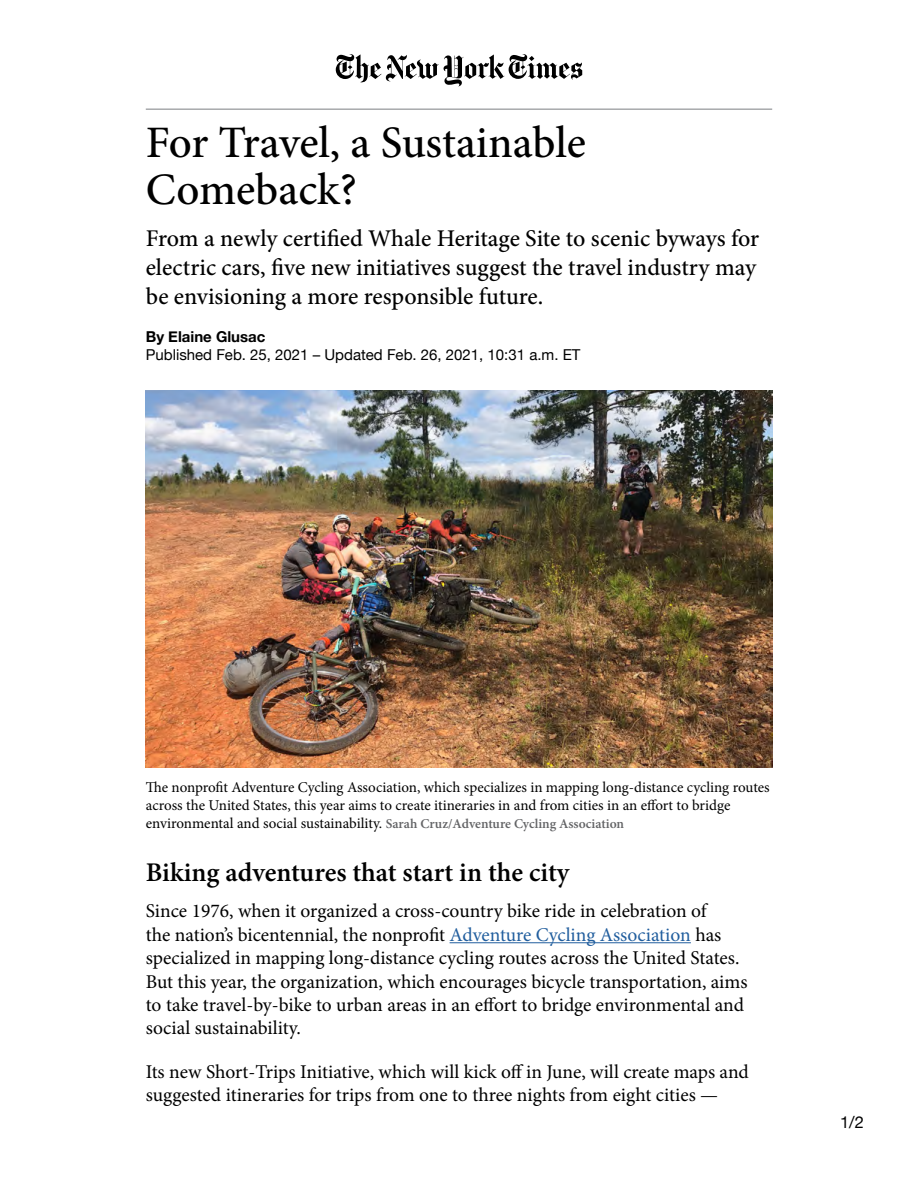
<style>
.page{position:relative;width:918px;height:1188px;background:#fff}
.page>*{position:absolute;margin:0;border:0;box-sizing:border-box;transform-origin:0 0}
.t1{font:500 45px/46.5px "Minion Pro";letter-spacing:-.005em;color:#000}
.t2{font:600 27px "Minion Pro";color:#000}
.t3{font:500 24px/28.8px "Minion Pro";color:#000}
.t4{font:19.5px/23.4px "Minion Pro";color:#000}
.t5{font:16.5px "Helvetica Neue";color:#000}
.t6{font:15px/18px "Minion Pro";letter-spacing:-.005em;color:#000}
.t7{font:15px "Helvetica Neue";color:#000}
.t8{font:700 15px "Helvetica Neue";color:#000}
.s1{font-weight:600;font-size:13.5px;color:#636466}
.s2{color:#215e9e}
</style>
<div class="page">
<svg style="left:336px;top:54px;width:246px;height:32px"></svg>
<hr style="left:146px;top:108px;width:626px;height:2px;background:#a7a9ac">
<hr style="left:450px;top:942px;width:241px;height:1px;background:#215e9e">
<img style="left:146px;top:390px;width:626px;height:377px">
<h1 class="t1" style="left:146px;top:120px;width:442px">For Travel, a Sustainable<br>Comeback?</h1>
<p class="t3" style="left:146px;top:224px;width:615px">From a newly certified Whale Heritage Site to scenic byways for electric cars, five new initiatives suggest the travel industry may be envisioning a more responsible future.</p>
<p class="t8" style="left:146px;top:325px;width:121px">By Elaine Glusac</p>
<p class="t7" style="left:146px;top:344px;width:436px">Published Feb. 25, 2021 – Updated Feb. 26, 2021, 10:31 a.m. ET</p>
<p class="t6" style="left:146px;top:778px;width:625px">The nonprofit Adventure Cycling Association, which specializes in mapping long-distance cycling routes across the United States, this year aims to create itineraries in and from cities in an effort to bridge environmental and social sustainability. <span class="s1">Sarah Cruz/Adventure Cycling Association</span></p>
<h2 class="t2" style="left:146px;top:853px;width:425px">Biking adventures that start in the city</h2>
<p class="t4" style="left:146px;top:900px;width:603px">Since 1976, when it organized a cross-country bike ride in celebration of<br>the nation’s bicentennial, the nonprofit <span class="s2">Adventure Cycling Association</span> has specialized in mapping long-distance cycling routes across the United States.<br>But this year, the organization, which encourages bicycle transportation, aims to take travel-by-bike to urban areas in an effort to bridge environmental and social sustainability.</p>
<p class="t4" style="left:146px;top:1060px;width:605px">Its new Short-Trips Initiative, which will kick off in June, will create maps and suggested itineraries for trips from one to three nights from eight cities —</p>
<p class="t5" style="left:840px;top:1110px;width:25px">1/2</p>
</div>
